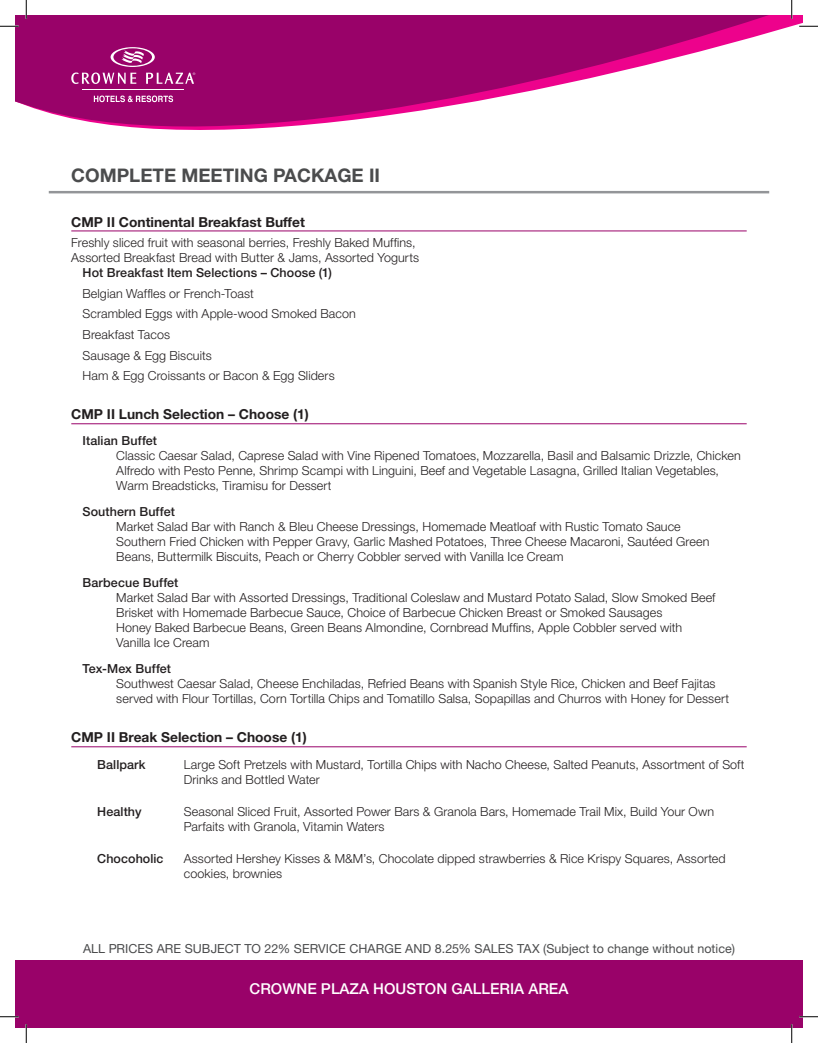
<style>
.page{position:relative;width:818px;height:1043px;background:#fff}
.page>*{position:absolute;margin:0;border:0;box-sizing:border-box;transform-origin:0 0}
.t1{font:700 18.75px "Helvetica Neue LT Std";color:#4b4c4d}
.t2{font:500 15px "Helvetica Neue LT Std";color:#fff}
.t3{font:700 13.75px "Helvetica Neue LT Std";color:#231f20}
.t4{font:300 12.5px/15px "Helvetica Neue LT Std";letter-spacing:.005em;color:#231f20}
.t5{font:500 12.5px "Helvetica Neue LT Std";letter-spacing:.01em;color:#231f20}
.t6{font:12.5px "Helvetica Neue LT Std";letter-spacing:.005em;color:#4b4c4d}
</style>
<div class="page">
<svg style="left:15px;top:15px;width:754px;height:115px;fill:#990269"></svg>
<hr style="left:82px;top:89px;width:101px;height:1px;background:#fff">
<svg style="left:71px;top:47px;width:124px;height:37px;background:#a82880"></svg>
<svg style="left:94px;top:95px;width:79px;height:7px"></svg>
<div style="left:15px;top:960px;width:787px;height:68px;background:#990269"></div>
<hr style="left:49px;top:191px;width:720px;height:2px;background:#939598">
<hr style="left:71px;top:231px;width:675px;height:1px;background:#990269">
<hr style="left:71px;top:423px;width:675px;height:1px;background:#990269">
<hr style="left:71px;top:746px;width:675px;height:1px;background:#990269">
<svg style="left:0;top:25px;width:19px;height:2px"></svg>
<svg style="left:799px;top:25px;width:19px;height:2px"></svg>
<svg style="left:0;top:1015px;width:19px;height:2px"></svg>
<svg style="left:799px;top:1015px;width:19px;height:2px"></svg>
<svg style="left:25px;top:0;width:2px;height:19px"></svg>
<svg style="left:25px;top:1024px;width:2px;height:18px"></svg>
<svg style="left:790px;top:0;width:2px;height:19px"></svg>
<svg style="left:790px;top:1024px;width:2px;height:18px"></svg>
<h1 class="t1" style="left:71px;top:164px;width:310px">COMPLETE MEETING PACKAGE II</h1>
<p class="t3" style="left:71px;top:213px;width:235px">CMP II Continental Breakfast Buffet</p>
<p class="t4" style="left:71px;top:235px;width:349px">Freshly sliced fruit with seasonal berries, Freshly Baked Muffins,<br>Assorted Breakfast Bread with Butter &amp; Jams, Assorted Yogurts</p>
<p class="t5" style="left:82px;top:265px;width:251px">Hot Breakfast Item Selections – Choose (1)</p>
<p class="t4" style="left:82px;top:283px;width:275px;line-height:20.6px">Belgian Waffles or French-Toast<br>Scrambled Eggs with Apple-wood Smoked Bacon<br>Breakfast Tacos<br>Sausage &amp; Egg Biscuits<br>Ham &amp; Egg Croissants or Bacon &amp; Egg Sliders</p>
<p class="t3" style="left:71px;top:406px;width:239px">CMP II Lunch Selection – Choose (1)</p>
<p class="t5" style="left:82px;top:432px;width:76px">Italian Buffet</p>
<p class="t4" style="left:116px;top:447px;width:626px">Classic Caesar Salad, Caprese Salad with Vine Ripened Tomatoes, Mozzarella, Basil and Balsamic Drizzle, Chicken<br>Alfredo with Pesto Penne, Shrimp Scampi with Linguini, Beef and Vegetable Lasagna, Grilled Italian Vegetables,<br>Warm Breadsticks, Tiramisu for Dessert</p>
<p class="t5" style="left:82px;top:504px;width:94px">Southern Buffet</p>
<p class="t4" style="left:116px;top:518px;width:594px">Market Salad Bar with Ranch &amp; Bleu Cheese Dressings, Homemade Meatloaf with Rustic Tomato Sauce<br>Southern Fried Chicken with Pepper Gravy, Garlic Mashed Potatoes, Three Cheese Macaroni, Sautéed Green<br>Beans, Buttermilk Biscuits, Peach or Cherry Cobbler served with Vanilla Ice Cream</p>
<p class="t5" style="left:83px;top:575px;width:97px">Barbecue Buffet</p>
<p class="t4" style="left:116px;top:590px;width:600px">Market Salad Bar with Assorted Dressings, Traditional Coleslaw and Mustard Potato Salad, Slow Smoked Beef Brisket with Homemade Barbecue Sauce, Choice of Barbecue Chicken Breast or Smoked Sausages<br>Honey Baked Barbecue Beans, Green Beans Almondine, Cornbread Muffins, Apple Cobbler served with Vanilla Ice Cream</p>
<p class="t5" style="left:83px;top:661px;width:90px">Tex-Mex Buffet</p>
<p class="t4" style="left:116px;top:676px;width:614px">Southwest Caesar Salad, Cheese Enchiladas, Refried Beans with Spanish Style Rice, Chicken and Beef Fajitas served with Flour Tortillas, Corn Tortilla Chips and Tomatillo Salsa, Sopapillas and Churros with Honey for Dessert</p>
<p class="t3" style="left:71px;top:729px;width:237px">CMP II Break Selection – Choose (1)</p>
<p class="t5" style="left:97px;top:756px;width:50px">Ballpark</p>
<p class="t4" style="left:184px;top:756px;width:562px">Large Soft Pretzels with Mustard, Tortilla Chips with Nacho Cheese, Salted Peanuts, Assortment of Soft<br>Drinks and Bottled Water</p>
<p class="t5" style="left:97px;top:803px;width:46px">Healthy</p>
<p class="t4" style="left:184px;top:803px;width:531px">Seasonal Sliced Fruit, Assorted Power Bars &amp; Granola Bars, Homemade Trail Mix, Build Your Own<br>Parfaits with Granola, Vitamin Waters</p>
<p class="t5" style="left:97px;top:850px;width:68px">Chocoholic</p>
<p class="t4" style="left:184px;top:850px;width:543px">Assorted Hershey Kisses &amp; M&amp;M’s, Chocolate dipped strawberries &amp; Rice Krispy Squares, Assorted cookies, brownies</p>
<p class="t6" style="left:83px;top:940px;width:653px">ALL PRICES ARE SUBJECT TO 22% SERVICE CHARGE AND 8.25% SALES TAX (Subject to change without notice)</p>
<p class="t2" style="left:249px;top:979px;width:320px">CROWNE PLAZA HOUSTON GALLERIA AREA</p>
</div>
